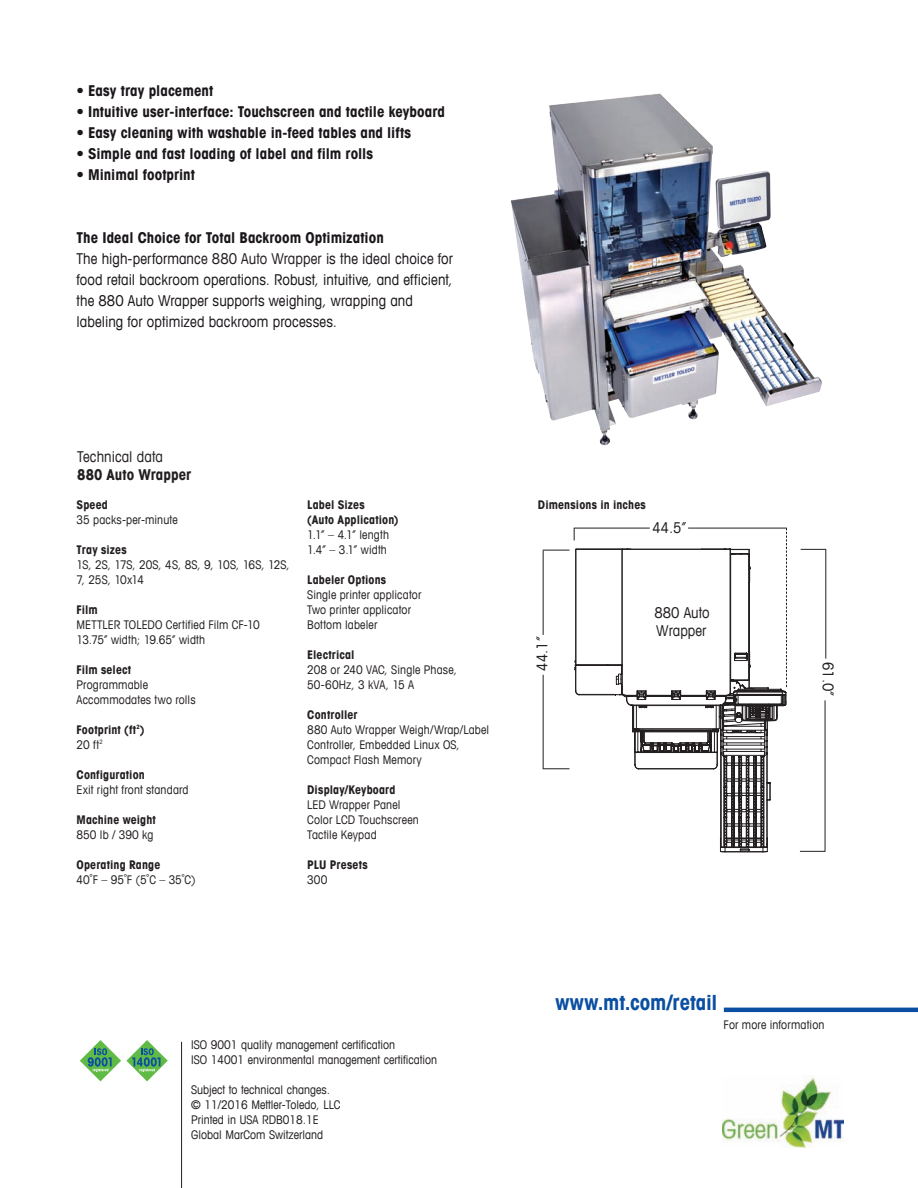
<style>
.page{position:relative;width:918px;height:1188px;background:#fff}
.page>*{position:absolute;margin:0;border:0;box-sizing:border-box;transform-origin:0 0}
.t1{font:700 condensed 21px "Avant Garde Com";color:#0a4fa2}
.t2{font:condensed 15px/21px "Avant Garde Com";letter-spacing:.005em;color:#1a161a}
.t3{font:700 condensed 15px "Avant Garde Com";color:#1a161a}
.t4{font:condensed 15px/18px "Avant Garde Com";color:#231f20}
.t5{font:700 condensed 15px "Avant Garde Com";letter-spacing:.005em;color:#231f20}
.t6{font:condensed 12px/15px "Avant Garde Com";letter-spacing:.01em;color:#231f20}
.t7{font:700 condensed 12px/15px "Avant Garde Com";letter-spacing:.01em;color:#231f20}
.t8{font:condensed 12px/15px "Avant Garde Com";letter-spacing:-.015em;color:#231f20}
.s1{font-weight:700}
.s2{color:#231f20}
.s3{font-weight:400}
</style>
<div class="page">
<hr style="left:724px;top:1008px;width:194px;height:4px;background:#0a4fa2">
<img style="left:511px;top:105px;width:311px;height:341px">
<hr style="left:825px;top:549px;width:1px;height:110px;background:#231f20">
<hr style="left:825px;top:700px;width:1px;height:152px;background:#231f20">
<svg style="left:800px;top:851px;width:25px;height:1px"></svg>
<svg style="left:801px;top:549px;width:25px;height:1px"></svg>
<svg style="left:543px;top:528px;width:244px;height:324px"></svg>
<img style="left:723px;top:1076px;width:120px;height:72px">
<svg style="left:80px;top:1040px;width:88px;height:41px"></svg>
<hr style="left:181px;top:1042px;width:1px;height:146px;background:#231f20">
<p class="t3" style="left:77px;top:81px;width:138px">• Easy tray placement</p>
<p class="t3" style="left:77px;top:102px;width:370px">• Intuitive user-interface: Touchscreen and tactile keyboard</p>
<p class="t3" style="left:77px;top:123px;width:336px">• Easy cleaning with washable in-feed tables and lifts</p>
<p class="t3" style="left:77px;top:144px;width:298px">• Simple and fast loading of label and film rolls</p>
<p class="t3" style="left:77px;top:165px;width:120px">• Minimal footprint</p>
<p class="t2" style="left:77px;top:227px;width:378px"><span class="s1">The Ideal Choice for Total Backroom Optimization<br></span>The high-performanc<span class="s2">e 880 Auto Wrapper</span> is the ideal choice for food retail backroom operations. Robust, intuitive, and efficient, the 880 Auto Wrapper supports weighing, wrapping and labeling for optimized backroom processes.</p>
<p class="t4" style="left:77px;top:447px;width:87px">Technical data</p>
<p class="t5" style="left:77px;top:465px;width:116px">880 Auto Wrapper</p>
<p class="t7" style="left:77px;top:497px;width:33px">Speed</p>
<p class="t6" style="left:77px;top:512px;width:103px">35 packs-per-minute</p>
<p class="t7" style="left:77px;top:542px;width:52px">Tray sizes</p>
<p class="t8" style="left:77px;top:557px;width:215px">1S, 2S, 17S, 20S, 4S, 8S, 9, 10S, 16S, 12S,<br>7, 25S, 10x14</p>
<p class="t7" style="left:77px;top:602px;width:23px">Film</p>
<p class="t6" style="left:77px;top:617px;width:185px">METTLER TOLEDO Certified Film CF-10<br>13.75” width; 19.65” width</p>
<p class="t7" style="left:77px;top:662px;width:56px">Film select</p>
<p class="t6" style="left:77px;top:677px;width:121px">Programmable<br>Accommodates two rolls</p>
<p class="t7" style="left:77px;top:722px;width:69px">Footprint (ft<sup>2</sup>)<br><span class="s3">20 ft</span><sup>2</sup></p>
<p class="t7" style="left:77px;top:767px;width:70px">Configuration</p>
<p class="t6" style="left:77px;top:782px;width:114px">Exit right front standard</p>
<p class="t7" style="left:77px;top:812px;width:81px">Machine weight</p>
<p class="t6" style="left:77px;top:827px;width:78px">850 lb / 390 kg</p>
<p class="t7" style="left:77px;top:857px;width:85px">Operating Range</p>
<p class="t6" style="left:77px;top:872px;width:121px">40˚F – 95˚F (5˚C – 35˚C)</p>
<p class="t7" style="left:307px;top:497px;width:93px">Label Sizes<br>(Auto Application)</p>
<p class="t6" style="left:307px;top:527px;width:83px">1.1” – 4.1” length<br>1.4” – 3.1” width</p>
<p class="t7" style="left:307px;top:572px;width:81px">Labeler Options</p>
<p class="t6" style="left:307px;top:587px;width:116px">Single printer applicator<br>Two printer applicator<br>Bottom labeler</p>
<p class="t7" style="left:307px;top:647px;width:49px">Electrical</p>
<p class="t6" style="left:307px;top:662px;width:151px">208 or 240 VAC, Single Phase,<br>50-60Hz, 3 kVA, 15 A</p>
<p class="t7" style="left:307px;top:707px;width:52px">Controller</p>
<p class="t6" style="left:307px;top:722px;width:184px">880 Auto Wrapper Weigh/Wrap/Label<br>Controller, Embedded Linux OS,<br>Compact Flash Memory</p>
<p class="t7" style="left:307px;top:782px;width:90px">Display/Keyboard</p>
<p class="t6" style="left:307px;top:797px;width:113px">LED Wrapper Panel<br>Color LCD Touchscreen<br>Tactile Keypad</p>
<p class="t7" style="left:307px;top:857px;width:62px">PLU Presets</p>
<p class="t6" style="left:307px;top:872px;width:22px">300</p>
<p class="t6" style="left:191px;top:1037px;width:247px">ISO 9001 quality management certification<br>ISO 14001 environmental management certification</p>
<p class="t6" style="left:191px;top:1082px;width:151px">Subject to technical changes. © 11/2016 Mettler-Toledo, LLC<br>Printed in USA RDB018.1E<br>Global MarCom Switzerland</p>
<p class="t7" style="left:538px;top:497px;width:109px">Dimensions in inches</p>
<p class="t4" style="left:533px;top:671px;width:36px;rotate:-90deg">44.1”</p>
<p class="t4" style="left:652px;top:518px;width:36px">44.5”</p>
<p class="t4" style="left:655px;top:604px;width:57px">880 Auto<br>Wrapper</p>
<p class="t4" style="left:838px;top:662px;width:36px;rotate:90deg">61.0”</p>
<h1 class="t1" style="left:555px;top:989px;width:164px">www.mt.com/retail</h1>
<p class="t6" style="left:724px;top:1017px;width:103px">For more information</p>
</div>
